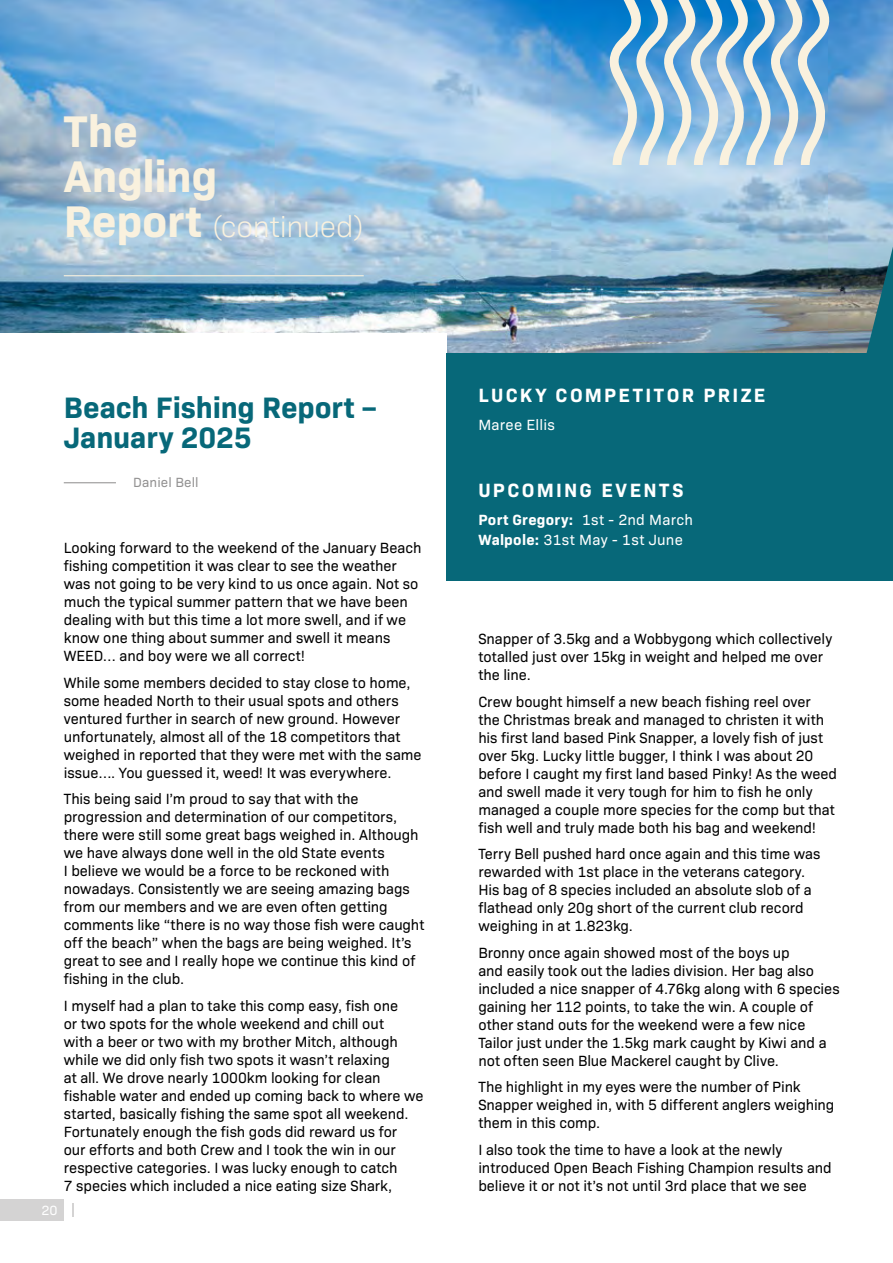
<style>
.page{position:relative;width:893px;height:1263px;background:#fff}
.page>*{position:absolute;margin:0;border:0;box-sizing:border-box;transform-origin:0 0}
.t1{font:700 45px/45px "Bio Sans";letter-spacing:-.01em;color:#f9f1de}
.t2{font:700 30px/30px "Bio Sans";letter-spacing:-.005em;color:#076879}
.t3{font:300 30px "Bio Sans";letter-spacing:-.005em;color:#f9f1de}
.t4{font:700 19.5px "Bio Sans";letter-spacing:.12em;color:#fff}
.body{font:15px/18px "Bio Sans";letter-spacing:-.005em;color:#000}
.t5{font:15px "Bio Sans";letter-spacing:.015em;color:#fff}
.t6{font:700 15px "Bio Sans";letter-spacing:.02em;color:#fff}
.t7{font:13.5px "Bio Sans";letter-spacing:.005em;color:#939292}
.t8{font:13.5px "Bio Sans";color:#fff}
.s1{font-weight:700;font-size:45px}
.s2{font-weight:400}
.s3{font-weight:700}
</style>
<div class="page">
<img style="left:0;top:0;width:893px;height:354px">
<div style="left:0;top:333px;width:446px;height:860px;background:#fff"></div>
<hr style="left:64px;top:482px;width:52px;height:1px;background:#939292">
<hr style="left:64px;top:275px;width:300px;height:1px;background:#f9f1de">
<svg style="left:860px;top:247px;width:33px;height:107px"></svg>
<div style="left:446px;top:354px;width:447px;height:227px;background:#076879"></div>
<svg style="left:608px;top:0;width:223px;height:165px"></svg>
<div style="left:0;top:1199px;width:64px;height:21px;background:#d4d3d3"></div>
<svg style="left:72px;top:1203px;width:2px;height:13px"></svg>
<p class="t1" style="left:64px;top:105px;width:155px">The<br>Angling</p>
<p class="t3" style="left:64px;top:205px;width:301px"><span class="s1">Report</span> (continued)</p>
<p class="t2" style="left:64px;top:390px;width:315px">Beach Fishing Report –<br>January 2025</p>
<p class="t7" style="left:133px;top:472px;width:67px">Daniel Bell</p>
<p class="body" style="left:64px;top:538px;width:359px">Looking forward to the weekend of the January Beach fishing competition it was clear to see the weather was not going to be very kind to us once again. Not so much the typical summer pattern that we have been dealing with but this time a lot more swell, and if we know one thing about summer and swell it means WEED… and boy were we all correct!</p>
<p class="body" style="left:64px;top:672px;width:359px">While some members decided to stay close to home, some headed North to their usual spots and others ventured further in search of new ground. However unfortunately, almost all of the 18 competitors that weighed in reported that they were met with the same issue…. You guessed it, weed! It was everywhere.</p>
<p class="body" style="left:64px;top:789px;width:362px">This being said I’m proud to say that with the progression and determination of our competitors, there were still some great bags weighed in. Although we have always done well in the old State events<br>I believe we would be a force to be reckoned with nowadays. Consistently we are seeing amazing bags from our members and we are even often getting comments like “there is no way those fish were caught off the beach” when the bags are being weighed. It’s great to see and I really hope we continue this kind of fishing in the club.</p>
<p class="body" style="left:64px;top:995px;width:361px">I myself had a plan to take this comp easy, fish one<br>or two spots for the whole weekend and chill out<br>with a beer or two with my brother Mitch, although while we did only fish two spots it wasn’t relaxing<br>at all. We drove nearly 1000km looking for clean fishable water and ended up coming back to where we started, basically fishing the same spot all weekend.<br>Fortunately enough the fish gods did reward us for<br>our efforts and both Crew and I took the win in our respective categories. I was lucky enough to catch<br>7 species which included a nice eating size Shark,</p>
<p class="t8" style="left:41px;top:1200px;width:18px">20</p>
<p class="t4" style="left:478px;top:380px;width:288px">LUCKY COMPETITOR PRIZE</p>
<p class="t5" style="left:478px;top:413px;width:78px">Maree Ellis</p>
<p class="t4" style="left:478px;top:475px;width:206px">UPCOMING EVENTS</p>
<p class="t6" style="left:478px;top:508px;width:216px">Port Gregory: <span class="s2">1st - 2nd March</span></p>
<p class="t5" style="left:478px;top:528px;width:206px"><span class="s3">Walpole:</span> 31st May - 1st June</p>
<p class="body" style="left:478px;top:629px;width:355px">Snapper of 3.5kg and a Wobbygong which collectively totalled just over 15kg in weight and helped me over the line.</p>
<p class="body" style="left:478px;top:691px;width:360px">Crew bought himself a new beach fishing reel over<br>the Christmas break and managed to christen it with his first land based Pink Snapper, a lovely fish of just over 5kg. Lucky little bugger, I think I was about 20 before I caught my first land based Pinky! As the weed and swell made it very tough for him to fish he only managed a couple more species for the comp but that fish well and truly made both his bag and weekend!</p>
<p class="body" style="left:478px;top:844px;width:344px">Terry Bell pushed hard once again and this time was rewarded with 1st place in the veterans category.<br>His bag of 8 species included an absolute slob of a flathead only 20g short of the current club record weighing in at 1.823kg.</p>
<p class="body" style="left:478px;top:942px;width:363px">Bronny once again showed most of the boys up<br>and easily took out the ladies division. Her bag also included a nice snapper of 4.76kg along with 6 species gaining her 112 points, to take the win. A couple of other stand outs for the weekend were a few nice Tailor just under the 1.5kg mark caught by Kiwi and a not often seen Blue Mackerel caught by Clive.</p>
<p class="body" style="left:478px;top:1077px;width:357px">The highlight in my eyes were the number of Pink<br>Snapper weighed in, with 5 different anglers weighing them in this comp.</p>
<p class="body" style="left:478px;top:1139px;width:355px">I also took the time to have a look at the newly introduced Open Beach Fishing Champion results and believe it or not it’s not until 3rd place that we see</p>
</div>
